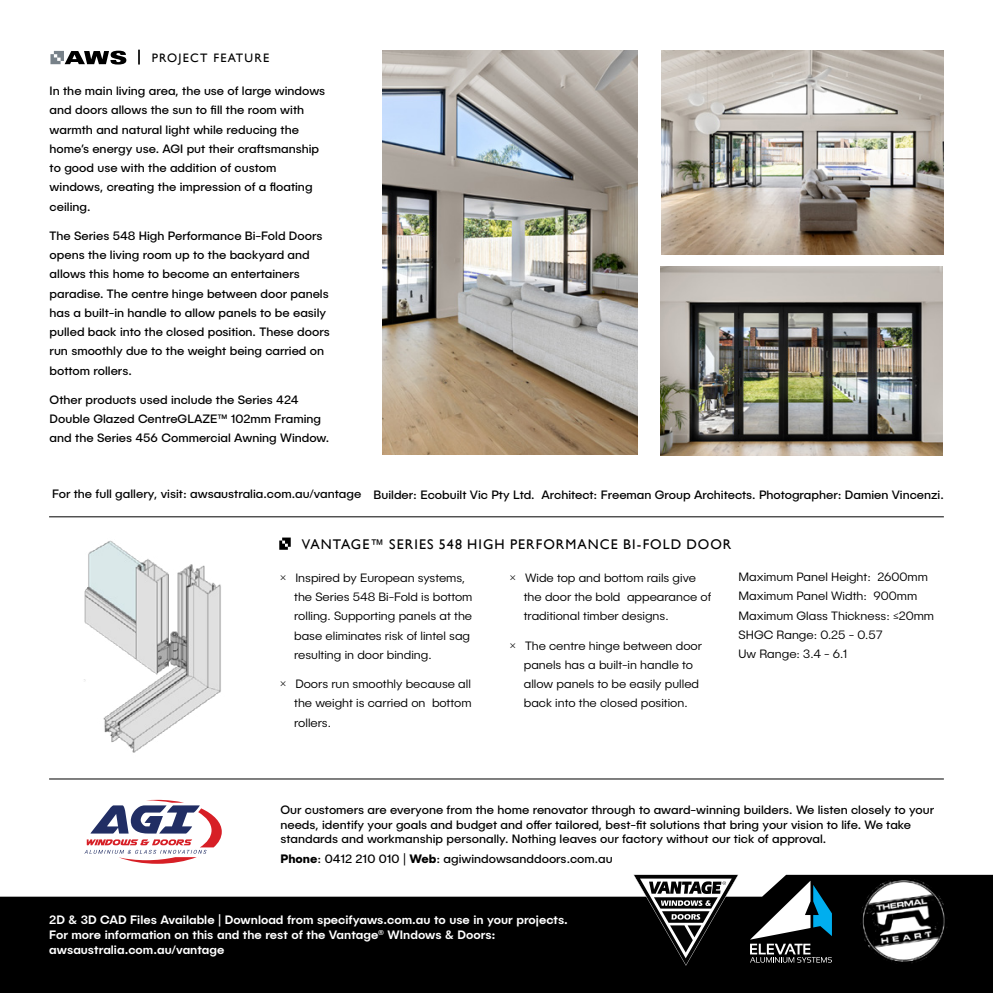
<style>
.page{position:relative;width:993px;height:993px;background:#fff}
.page>*{position:absolute;margin:0;border:0;box-sizing:border-box;transform-origin:0 0}
.t1{font:14px "Gill Sans";letter-spacing:.075em;color:#000}
.t2{font:12.25px/19.2px "Publica Sans";color:#000}
.t3{font:300 12.25px/19.2px "Publica Sans";color:#000}
.t4{font:500 12.25px/14.7px "Publica Sans";color:#fff}
.t5{font:12.25px "Gill Sans";letter-spacing:.1em;color:#000}
.s1{font-family:"Gill Sans Std"}
.s2{font-weight:700}
</style>
<div class="page">
<svg style="left:138px;top:50px;width:2px;height:14px"></svg>
<svg style="left:50px;top:51px;width:76px;height:13px"></svg>
<img style="left:84px;top:540px;width:137px;height:213px">
<hr style="left:49px;top:778px;width:894px;height:1px;background:#000">
<hr style="left:49px;top:516px;width:894px;height:1px;background:#000">
<svg style="left:279px;top:537px;width:11px;height:12px"></svg>
<svg style="left:84px;top:799px;width:138px;height:64px"></svg>
<img style="left:382px;top:51px;width:255px;height:403px">
<img style="left:661px;top:51px;width:282px;height:203px">
<img style="left:660px;top:267px;width:282px;height:188px">
<svg style="left:0;top:874px;width:992px;height:118px;fill:#000"></svg>
<svg style="left:749px;top:880px;width:82px;height:82px"></svg>
<svg style="left:633px;top:874px;width:105px;height:91px"></svg>
<img style="left:858px;top:876px;width:89px;height:89px">
<p class="t5" style="left:152px;top:51px;width:119px">PROJECT FEATURE</p>
<p class="t2" style="left:50px;top:81px;width:277px">In the main living area, the use of large windows and doors allows the sun to fill the room with warmth and natural light while reducing the home’s energy use. AGI put their craftsmanship to good use with the addition of custom windows, creating the impression of a floating ceiling.</p>
<p class="t2" style="left:50px;top:225px;width:281px">The Series 548 High Performance Bi-Fold Doors opens the living room up to the backyard and allows this home to become an entertainers paradise. The centre hinge between door panels has a built-in handle to allow panels to be easily pulled back into the closed position. These doors run smoothly due to the weight being carried on bottom rollers.</p>
<p class="t2" style="left:50px;top:389px;width:281px">Other products used include the Series 424<br>Double Glazed CentreGLAZE™ 102mm Framing and the Series 456 Commercial Awning Window.</p>
<p class="t2" style="left:52px;top:483px;width:310px">For the full gallery, visit: awsaustralia.com.au/vantage</p>
<p class="t2" style="left:373px;top:484px;width:571px">Builder: Ecobuilt Vic Pty Ltd. Architect: Freeman Group Architects. Photographer: Damien Vincenzi.</p>
<p class="t1" style="left:302px;top:535px;width:431px">VANTAGE™ SERIES 548 HIGH PERFORMANCE BI-FOLD DOOR</p>
<p class="t3" style="left:294px;top:567px;width:180px;text-indent:-15px"><span class="s1">×</span> Inspired by European systems, the Series 548 Bi-Fold is bottom rolling. Supporting panels at the base eliminates risk of lintel sag resulting in door binding.</p>
<p class="t3" style="left:294px;top:673px;width:179px;text-align:justify;text-indent:-15px"><span class="s1">×</span> Doors run smoothly because all the weight is carried on bottom rollers.</p>
<p class="t3" style="left:523px;top:567px;width:189px;text-indent:-15px"><span class="s1">×</span> Wide top and bottom rails give the door the bold appearance of traditional timber designs.</p>
<p class="t3" style="left:523px;top:635px;width:180px;text-indent:-15px"><span class="s1">×</span> The centre hinge between door panels has a built-in handle to allow panels to be easily pulled back into the closed position.</p>
<p class="t3" style="left:738px;top:567px;width:197px">Maximum Panel Height: 2600mm<br>Maximum Panel Width: 900mm<br>Maximum Glass Thickness: ≤20mm<br>SHGC Range: 0.25 - 0.57<br>Uw Range: 3.4 - 6.1</p>
<p class="t2" style="left:280px;top:801px;width:655px;line-height:14.7px">Our customers are everyone from the home renovator through to award-winning builders. We listen closely to your needs, identify your goals and budget and offer tailored, best-fit solutions that bring your vision to life. We take standards and workmanship personally. Nothing leaves our factory without our tick of approval.</p>
<p class="t2" style="left:280px;top:848px;width:334px"><span class="s2">Phone</span>: 0412 210 010 | <span class="s2">Web</span>: agiwindowsanddoors.com.au</p>
<p class="t4" style="left:49px;top:911px;width:520px">2D &amp; 3D CAD Files Available | Download from specifyaws.com.au to use in your projects.<br>For more information on this and the rest of the Vantage<sup>®</sup> WIndows &amp; Doors: awsaustralia.com.au/vantage</p>
</div>
